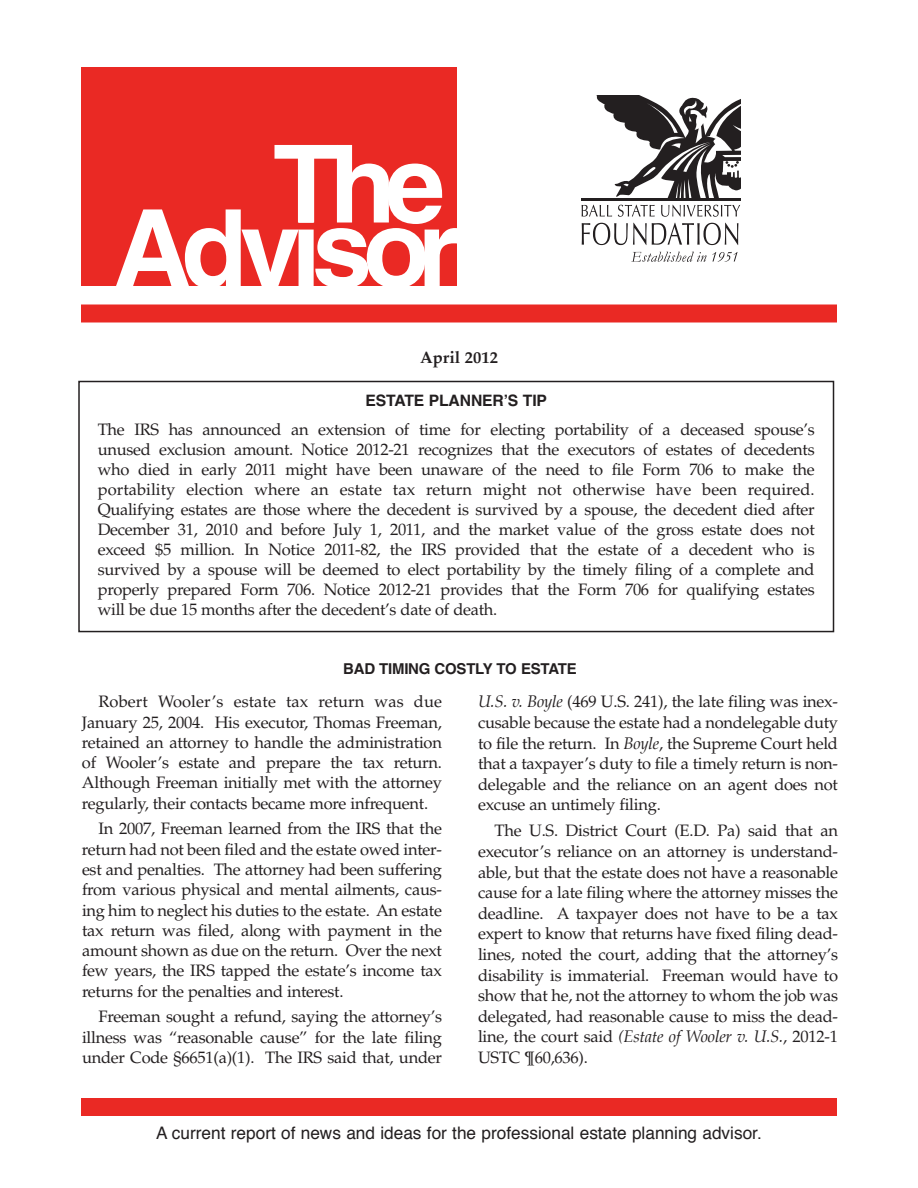
<style>
.page{position:relative;width:918px;height:1188px;background:#fff}
.page>*{position:absolute;margin:0;border:0;box-sizing:border-box;transform-origin:0 0}
.t1{font:700 108px "Helvetica";letter-spacing:-.085em;color:#fff}
.t2{font:17.25px "Helvetica";color:#231f20}
.t3{font:16.5px/20.5px "Palatino";letter-spacing:-.015em;color:#231f20;text-align:justify}
.t4{font:700 16.5px "Palatino";color:#231f20}
.t5{font:700 15.75px "Helvetica";letter-spacing:-.01em;color:#231f20}
.t6{font:700 15px "Helvetica";letter-spacing:-.015em;color:#231f20}
.s1{font-size:69px;color:#ea2924}
.s2{font-style:italic}
</style>
<div class="page">
<svg style="left:631px;top:252px;width:107px;height:10px"></svg>
<svg style="left:582px;top:95px;width:158px;height:122px"></svg>
<svg style="left:582px;top:223px;width:156px;height:22px"></svg>
<hr style="left:581px;top:198px;width:159px;height:2px;background:#231f20">
<div style="left:81px;top:68px;width:376px;height:218px;background:#ea2924"></div>
<div style="left:81px;top:1098px;width:756px;height:18px;background:#ea2924"></div>
<div style="left:81px;top:304px;width:756px;height:18px;background:#ea2924"></div>
<div style="left:78px;top:381px;width:756px;height:251px;border:2px solid #231f20"></div>
<h1 class="t1" style="left:273px;top:145px;width:188px">The<span class="s1">|</span></h1>
<h1 class="t1" style="left:114px;top:209px;width:348px">Advisor</h1>
<p class="t4" style="left:420px;top:349px;width:79px">April 2012</p>
<p class="t5" style="left:365px;top:394px;width:183px">ESTATE PLANNER’S TIP</p>
<p class="t3" style="left:98px;top:422px;width:718px;line-height:20px">The IRS has announced an extension of time for electing portability of a deceased spouse’s unused exclusion amount. Notice 2012-21 recognizes that the executors of estates of decedents who died in early 2011 might have been unaware of the need to file Form 706 to make the portability election where an estate tax return might not otherwise have been required.<br>Qualifying estates are those where the decedent is survived by a spouse, the decedent died after December 31, 2010 and before July 1, 2011, and the market value of the gross estate does not exceed $5 million. In Notice 2011-82, the IRS provided that the estate of a decedent who is survived by a spouse will be deemed to elect portability by the timely filing of a complete and properly prepared Form 706. Notice 2012-21 provides that the Form 706 for qualifying estates will be due 15 months after the decedent’s date of death.</p>
<p class="t6" style="left:343px;top:663px;width:235px">BAD TIMING COSTLY TO ESTATE</p>
<p class="t3" style="left:82px;top:694px;width:362px;text-indent:17px">Robert Wooler’s estate tax return was due January 25, 2004. His executor, Thomas Freeman, retained an attorney to handle the administration of Wooler’s estate and prepare the tax return.<br>Although Freeman initially met with the attorney regularly, their contacts became more infrequent.</p>
<p class="t3" style="left:82px;top:821px;width:362px;text-indent:17px">In 2007, Freeman learned from the IRS that the return had not been filed and the estate owed inter&shy;est and penalties. The attorney had been suffering from various physical and mental ailments, caus&shy;ing him to neglect his duties to the estate. An estate tax return was filed, along with payment in the amount shown as due on the return. Over the next few years, the IRS tapped the estate’s income tax returns for the penalties and interest.</p>
<p class="t3" style="left:82px;top:1009px;width:362px;text-indent:17px">Freeman sought a refund, saying the attorney’s illness was “reasonable cause” for the late filing under Code §6651(a)(1). The IRS said that, under</p>
<p class="t3" style="left:478px;top:693px;width:362px"><span class="s2">U.S. v. Boyle</span> (469 U.S. 241), the late filing was inex&shy;cusable because the estate had a nondelegable duty to file the return. In <span class="s2">Boyle</span>, the Supreme Court held that a taxpayer’s duty to file a timely return is non&shy;delegable and the reliance on an agent does not excuse an untimely filing.</p>
<p class="t3" style="left:478px;top:822px;width:362px;text-indent:17px">The U.S. District Court (E.D. Pa) said that an executor’s reliance on an attorney is understand&shy;able, but that the estate does not have a reasonable cause for a late filing where the attorney misses the deadline. A taxpayer does not have to be a tax expert to know that returns have fixed filing dead&shy;lines, noted the court, adding that the attorney’s disability is immaterial. Freeman would have to show that he, not the attorney to whom the job was delegated, had reasonable cause to miss the dead&shy;line, the court said <span class="s2">(Estate of Wooler v. U.S.</span>, 2012-1<br>USTC ¶60,636).</p>
<p class="t2" style="left:156px;top:1126px;width:607px">A current report of news and ideas for the professional estate planning advisor.</p>
</div>
